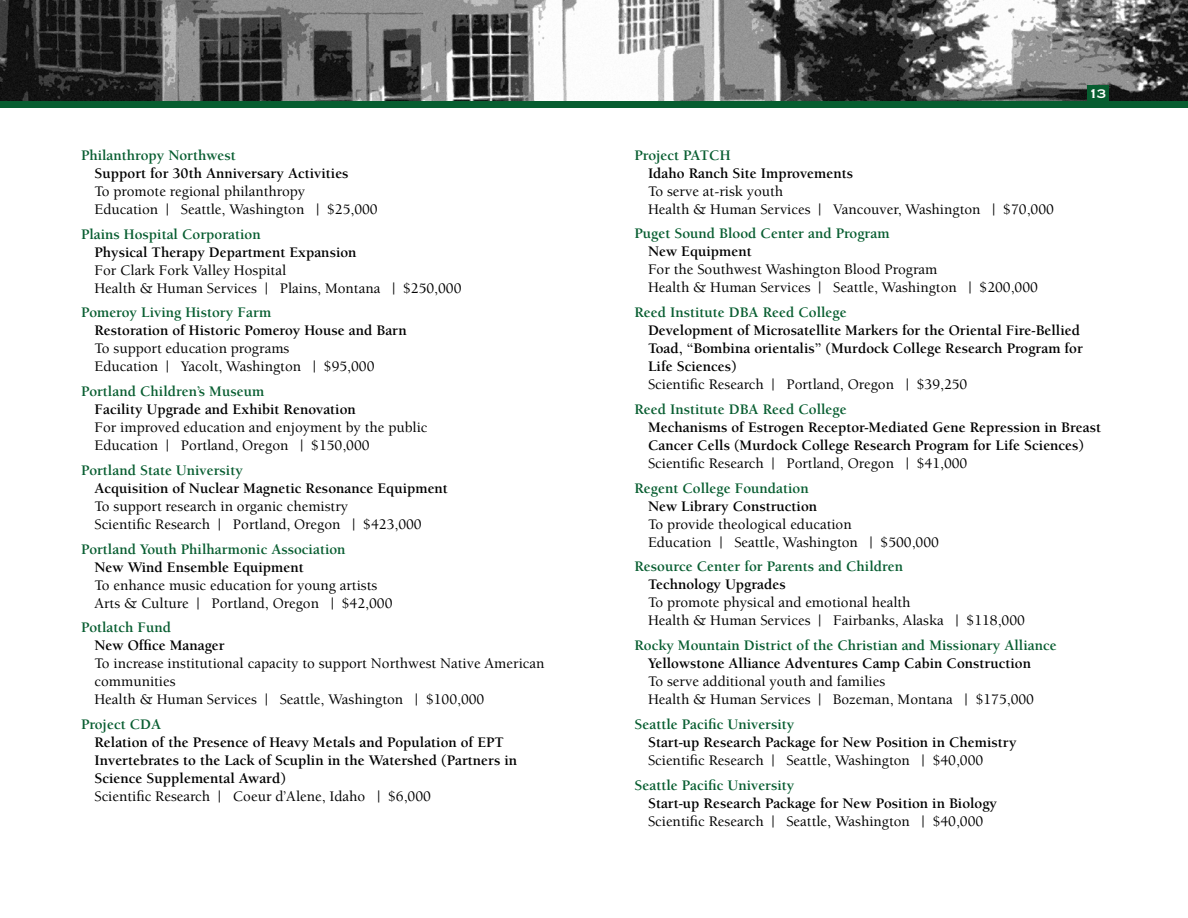
<style>
.page{position:relative;width:1188px;height:918px;background:#fff}
.page>*{position:absolute;margin:0;border:0;box-sizing:border-box;transform-origin:0 0}
.t1{font:16.5px "Copperplate Thirty One BC";color:#fff}
.t2{font:500 15px/18px "Berkeley";color:#000}
.t3{font:700 15px/18px "Berkeley";color:#000}
.t4{font:700 15px "Berkeley";color:#075d30}
</style>
<div class="page">
<img style="left:0;top:0;width:1188px;height:101px">
<div style="left:0;top:101px;width:1188px;height:7px;background:#075d30"></div>
<div style="left:1087px;top:85px;width:21px;height:16px;background:#075d30"></div>
<p class="t4" style="left:81px;top:147px;width:156px">Philanthropy Northwest</p>
<p class="t3" style="left:94px;top:164px;width:256px">Support for 30th Anniversary Activities</p>
<p class="t2" style="left:94px;top:182px;width:285px">To promote regional philanthropy<br>Education | Seattle, Washington | $25,000</p>
<p class="t4" style="left:81px;top:226px;width:181px">Plains Hospital Corporation</p>
<p class="t3" style="left:94px;top:243px;width:264px">Physical Therapy Department Expansion</p>
<p class="t2" style="left:94px;top:261px;width:369px">For Clark Fork Valley Hospital<br>Health &amp; Human Services | Plains, Montana | $250,000</p>
<p class="t4" style="left:81px;top:305px;width:192px">Pomeroy Living History Farm</p>
<p class="t3" style="left:94px;top:322px;width:314px">Restoration of Historic Pomeroy House and Barn</p>
<p class="t2" style="left:94px;top:340px;width:282px">To support education programs<br>Education | Yacolt, Washington | $95,000</p>
<p class="t4" style="left:81px;top:383px;width:185px">Portland Children’s Museum</p>
<p class="t3" style="left:94px;top:401px;width:263px">Facility Upgrade and Exhibit Renovation</p>
<p class="t2" style="left:94px;top:419px;width:335px">For improved education and enjoyment by the public<br>Education | Portland, Oregon | $150,000</p>
<p class="t4" style="left:81px;top:462px;width:163px">Portland State University</p>
<p class="t3" style="left:94px;top:479px;width:355px">Acquisition of Nuclear Magnetic Resonance Equipment</p>
<p class="t2" style="left:94px;top:497px;width:329px">To support research in organic chemistry<br>Scientific Research | Portland, Oregon | $423,000</p>
<p class="t4" style="left:81px;top:541px;width:266px">Portland Youth Philharmonic Association</p>
<p class="t3" style="left:94px;top:558px;width:211px">New Wind Ensemble Equipment</p>
<p class="t2" style="left:94px;top:576px;width:299px">To enhance music education for young artists<br>Arts &amp; Culture | Portland, Oregon | $42,000</p>
<p class="t4" style="left:81px;top:620px;width:92px">Potlatch Fund</p>
<p class="t3" style="left:94px;top:637px;width:132px">New Office Manager</p>
<p class="t2" style="left:94px;top:655px;width:452px">To increase institutional capacity to support Northwest Native American communities<br>Health &amp; Human Services | Seattle, Washington | $100,000</p>
<p class="t4" style="left:81px;top:716px;width:82px">Project CDA</p>
<p class="t3" style="left:94px;top:734px;width:424px">Relation of the Presence of Heavy Metals and Population of EPT<br>Invertebrates to the Lack of Scuplin in the Watershed (Partners in<br>Science Supplemental Award)</p>
<p class="t2" style="left:94px;top:788px;width:338px">Scientific Research | Coeur d’Alene, Idaho | $6,000</p>
<p class="t1" style="left:1088px;top:85px;width:20px">13</p>
<p class="t4" style="left:634px;top:147px;width:98px">Project PATCH</p>
<p class="t3" style="left:648px;top:164px;width:207px">Idaho Ranch Site Improvements</p>
<p class="t2" style="left:648px;top:182px;width:407px">To serve at-risk youth<br>Health &amp; Human Services | Vancouver, Washington | $70,000</p>
<p class="t4" style="left:634px;top:226px;width:257px">Puget Sound Blood Center and Program</p>
<p class="t3" style="left:648px;top:243px;width:105px">New Equipment</p>
<p class="t2" style="left:648px;top:261px;width:391px">For the Southwest Washington Blood Program<br>Health &amp; Human Services | Seattle, Washington | $200,000</p>
<p class="t4" style="left:634px;top:304px;width:214px">Reed Institute DBA Reed College</p>
<p class="t3" style="left:648px;top:322px;width:436px">Development of Microsatellite Markers for the Oriental Fire-Bellied<br>Toad, “Bombina orientalis” (Murdock College Research Program for<br>Life Sciences)</p>
<p class="t2" style="left:648px;top:376px;width:321px">Scientific Research | Portland, Oregon | $39,250</p>
<p class="t4" style="left:634px;top:401px;width:214px">Reed Institute DBA Reed College</p>
<p class="t3" style="left:648px;top:418px;width:455px">Mechanisms of Estrogen Receptor-Mediated Gene Repression in Breast<br>Cancer Cells (Murdock College Research Program for Life Sciences)</p>
<p class="t2" style="left:648px;top:455px;width:321px">Scientific Research | Portland, Oregon | $41,000</p>
<p class="t4" style="left:634px;top:480px;width:176px">Regent College Foundation</p>
<p class="t3" style="left:648px;top:497px;width:171px">New Library Construction</p>
<p class="t2" style="left:648px;top:515px;width:293px">To provide theological education<br>Education | Seattle, Washington | $500,000</p>
<p class="t4" style="left:634px;top:559px;width:270px">Resource Center for Parents and Children</p>
<p class="t3" style="left:648px;top:576px;width:139px">Technology Upgrades</p>
<p class="t2" style="left:648px;top:594px;width:378px">To promote physical and emotional health<br>Health &amp; Human Services | Fairbanks, Alaska | $118,000</p>
<p class="t4" style="left:634px;top:637px;width:424px">Rocky Mountain District of the Christian and Missionary Alliance</p>
<p class="t3" style="left:648px;top:655px;width:385px">Yellowstone Alliance Adventures Camp Cabin Construction</p>
<p class="t2" style="left:648px;top:673px;width:388px">To serve additional youth and families<br>Health &amp; Human Services | Bozeman, Montana | $175,000</p>
<p class="t4" style="left:634px;top:716px;width:161px">Seattle Pacific University</p>
<p class="t3" style="left:648px;top:733px;width:370px">Start-up Research Package for New Position in Chemistry</p>
<p class="t2" style="left:648px;top:752px;width:337px">Scientific Research | Seattle, Washington | $40,000</p>
<p class="t4" style="left:634px;top:777px;width:161px">Seattle Pacific University</p>
<p class="t3" style="left:648px;top:794px;width:351px">Start-up Research Package for New Position in Biology</p>
<p class="t2" style="left:648px;top:812px;width:337px">Scientific Research | Seattle, Washington | $40,000</p>
</div>
